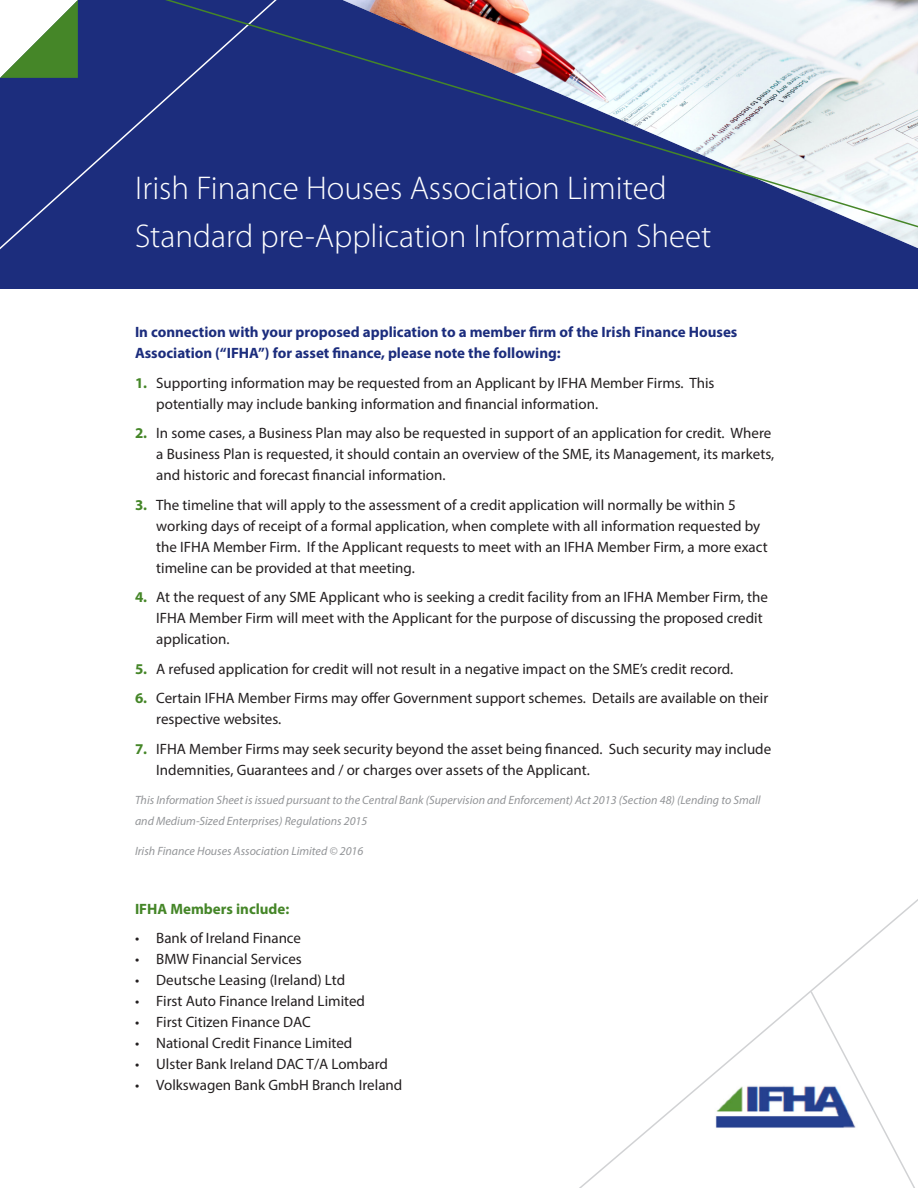
<style>
.page{position:relative;width:918px;height:1188px;background:#fff}
.page>*{position:absolute;margin:0;border:0;box-sizing:border-box;transform-origin:0 0}
.t1{font:300 33px "Myriad Pro";color:#fff}
.t2{font:15px/21px "Myriad Pro";color:#231f20}
.t3{font:700 15px/21px "Myriad Pro";color:#1c2d7d}
.t4{font:700 15px "Myriad Pro";color:#458628}
.t5{font:italic 12px/21px "Myriad Pro";color:#939598}
.s1{font-weight:700;color:#458628}
</style>
<div class="page">
<div style="left:0;top:0;width:918px;height:289px;background:#1c2d7d"></div>
<svg style="left:579px;top:899px;width:339px;height:289px"></svg>
<svg style="left:67px;top:0;width:851px;height:238px"></svg>
<svg style="left:0;top:0;width:78px;height:78px;background:#a1c193"></svg>
<p class="t1" style="left:135px;top:168px;width:533px">Irish Finance Houses Association Limited</p>
<p class="t1" style="left:135px;top:216px;width:578px">Standard pre-Application Information Sheet</p>
<p class="t3" style="left:135px;top:321px;width:604px">In connection with your proposed application to a member firm of the Irish Finance Houses<br>Association (“IFHA”) for asset finance, please note the following:</p>
<p class="t2" style="left:156px;top:372px;width:560px;text-indent:-21px"><span class="s1">1.</span> Supporting information may be requested from an Applicant by IFHA Member Firms. This potentially may include banking information and financial information.</p>
<p class="t2" style="left:156px;top:422px;width:619px;text-indent:-21px"><span class="s1">2.</span> In some cases, a Business Plan may also be requested in support of an application for credit. Where a Business Plan is requested, it should contain an overview of the SME, its Management, its markets, and historic and forecast financial information.</p>
<p class="t2" style="left:156px;top:494px;width:613px;text-indent:-21px"><span class="s1">3.</span> The timeline that will apply to the assessment of a credit application will normally be within 5 working days of receipt of a formal application, when complete with all information requested by the IFHA Member Firm. If the Applicant requests to meet with an IFHA Member Firm, a more exact timeline can be provided at that meeting.</p>
<p class="t2" style="left:156px;top:586px;width:613px;text-indent:-21px"><span class="s1">4.</span> At the request of any SME Applicant who is seeking a credit facility from an IFHA Member Firm, the<br>IFHA Member Firm will meet with the Applicant for the purpose of discussing the proposed credit application.</p>
<p class="t2" style="left:135px;top:658px;width:600px"><span class="s1">5.</span> A refused application for credit will not result in a negative impact on the SME’s credit record.</p>
<p class="t2" style="left:156px;top:687px;width:614px;text-indent:-21px"><span class="s1">6.</span> Certain IFHA Member Firms may offer Government support schemes. Details are available on their respective websites.</p>
<p class="t2" style="left:156px;top:738px;width:617px;text-indent:-21px"><span class="s1">7.</span> IFHA Member Firms may seek security beyond the asset being financed. Such security may include<br>Indemnities, Guarantees and / or charges over assets of the Applicant.</p>
<p class="t5" style="left:135px;top:789px;width:627px">This Information Sheet is issued pursuant to the Central Bank (Supervision and Enforcement) Act 2013 (Section 48) (Lending to Small and Medium-Sized Enterprises) Regulations 2015</p>
<p class="t5" style="left:135px;top:840px;width:230px">Irish Finance Houses Association Limited © 2016</p>
<p class="t4" style="left:135px;top:899px;width:156px">IFHA Members include:</p>
<p class="t2" style="left:135px;top:927px;width:168px">• Bank of Ireland Finance</p>
<p class="t2" style="left:135px;top:948px;width:168px">• BMW Financial Services</p>
<p class="t2" style="left:135px;top:969px;width:212px">• Deutsche Leasing (Ireland) Ltd</p>
<p class="t2" style="left:135px;top:990px;width:232px">• First Auto Finance Ireland Limited</p>
<p class="t2" style="left:135px;top:1011px;width:177px">• First Citizen Finance DAC</p>
<p class="t2" style="left:135px;top:1032px;width:219px">• National Credit Finance Limited</p>
<p class="t2" style="left:135px;top:1053px;width:255px">• Ulster Bank Ireland DAC T/A Lombard</p>
<p class="t2" style="left:135px;top:1074px;width:269px">• Volkswagen Bank GmbH Branch Ireland</p>
</div>
